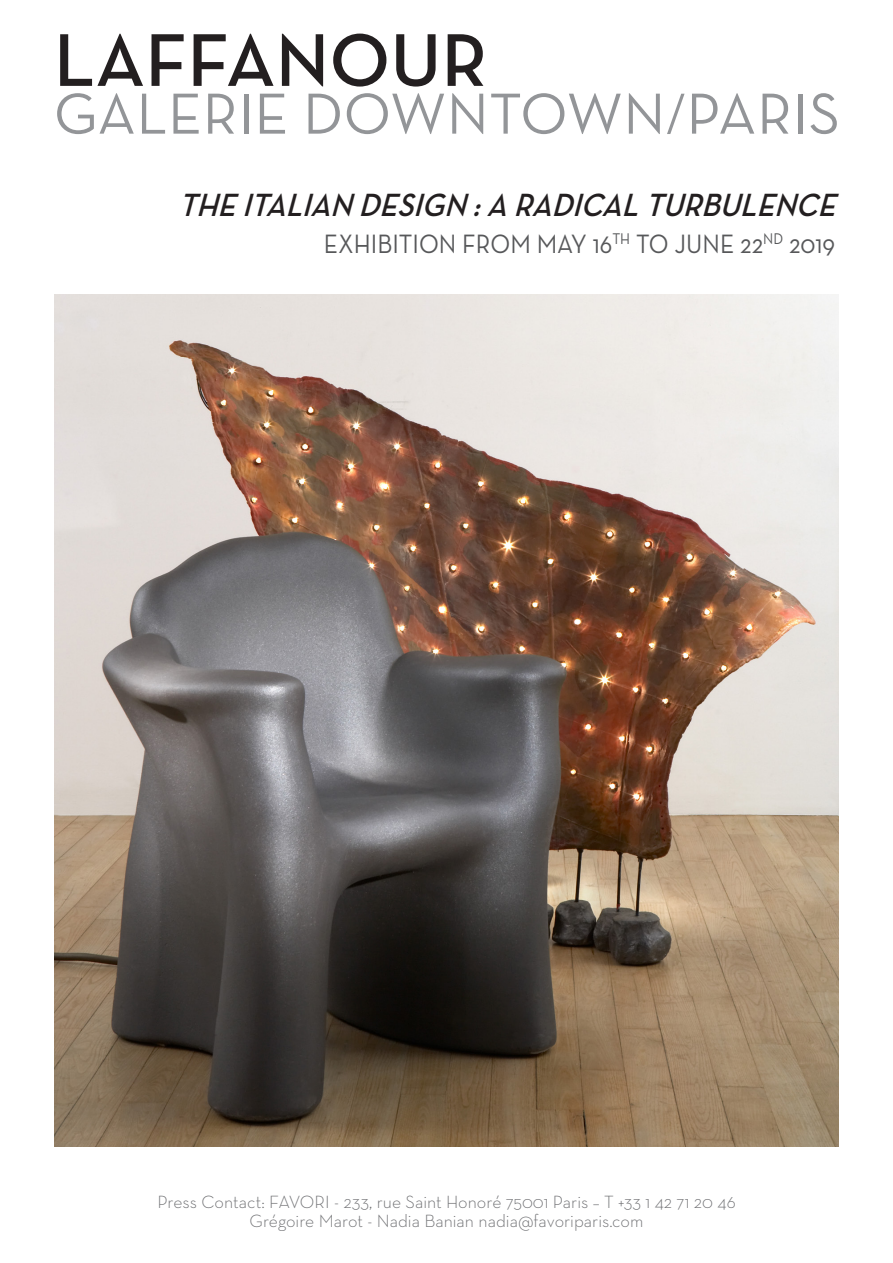
<style>
.page{position:relative;width:893px;height:1263px;background:#fff}
.page>*{position:absolute;margin:0;border:0;box-sizing:border-box;transform-origin:0 0}
.t1{font:italic 600 32.7px "Neutra Text";color:#231f20;scale:.93 1}
.t2{font:27px "Neutra Text";color:#57585a;scale:.91 1}
.t3{font:300 18px "Neutra Text";color:#6c6d70}
</style>
<div class="page">
<svg style="left:60px;top:34px;width:83px;height:52px"></svg>
<svg style="left:152px;top:34px;width:32px;height:52px"></svg>
<svg style="left:194px;top:34px;width:80px;height:52px"></svg>
<svg style="left:282px;top:34px;width:41px;height:52px"></svg>
<svg style="left:333px;top:34px;width:53px;height:53px"></svg>
<svg style="left:396px;top:34px;width:40px;height:53px"></svg>
<svg style="left:448px;top:34px;width:35px;height:52px"></svg>
<svg style="left:57px;top:93px;width:37px;height:41px"></svg>
<svg style="left:100px;top:93px;width:34px;height:41px"></svg>
<svg style="left:142px;top:94px;width:23px;height:40px"></svg>
<svg style="left:173px;top:94px;width:26px;height:40px"></svg>
<svg style="left:208px;top:94px;width:26px;height:40px"></svg>
<hr style="left:244px;top:94px;width:4px;height:40px;background:#939598">
<svg style="left:260px;top:94px;width:25px;height:40px"></svg>
<svg style="left:308px;top:94px;width:32px;height:40px"></svg>
<svg style="left:347px;top:93px;width:97px;height:41px"></svg>
<svg style="left:452px;top:93px;width:31px;height:41px"></svg>
<svg style="left:491px;top:93px;width:130px;height:41px"></svg>
<svg style="left:629px;top:93px;width:31px;height:41px"></svg>
<svg style="left:692px;top:93px;width:62px;height:41px"></svg>
<svg style="left:762px;top:94px;width:26px;height:40px"></svg>
<div style="left:798px;top:94px;width:5px;height:40px;background:#939598"></div>
<svg style="left:810px;top:93px;width:27px;height:41px"></svg>
<svg style="left:667px;top:94px;width:18px;height:40px"></svg>
<img style="left:54px;top:294px;width:785px;height:852px">
<p class="t1" style="left:179px;top:184px;width:718px">THEITALIAN DESIGN :A RADICALTURBULENCE</p>
<p class="t2" style="left:324px;top:227px;width:563px">EXHIBITION FROM MAY 16<sup>TH</sup> TO JUNE 22<sup>ND</sup> 2019</p>
<p class="t3" style="left:157px;top:1190px;width:580px">Press Contact: FAVORI - 233, rue Saint Honoré 75001 Paris – T +33 1 42 71 20 46</p>
<p class="t3" style="left:250px;top:1210px;width:395px">Grégoire Marot - Nadia Banian nadia@favoriparis.com</p>
</div>
